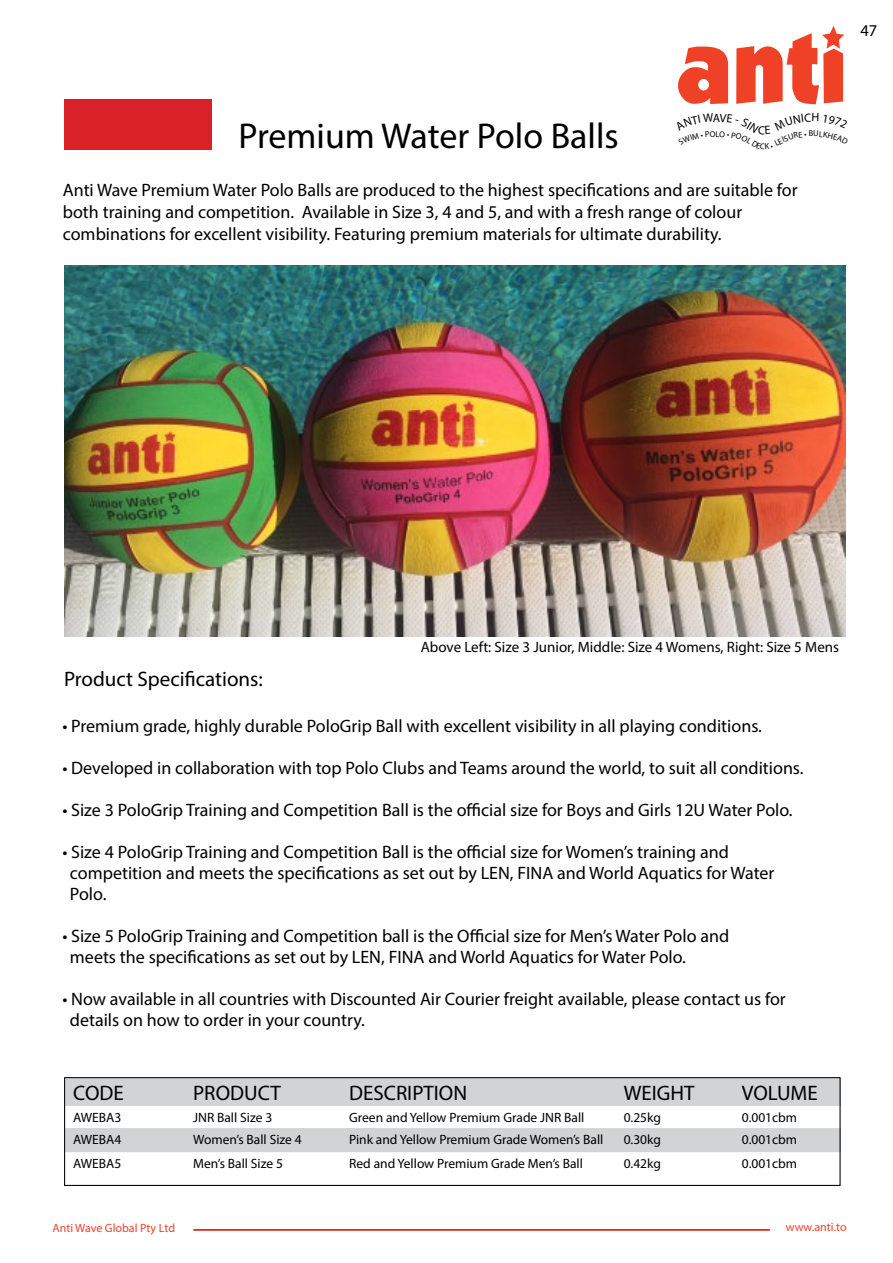
<style>
.page{position:relative;width:893px;height:1263px;background:#fff}
.page>*{position:absolute;margin:0;border:0;box-sizing:border-box;transform-origin:0 0}
.t1{font:36px "Myriad Pro";color:#000}
.t2{font:21px "Myriad Pro";color:#000}
.t3{font:18px/21px "Myriad Pro";color:#000}
.t4{font:16.5px "Myriad Pro";color:#000}
.t5{font:15px "Myriad Pro";color:#000}
.t6{font:13.5px "Myriad Pro";color:#000}
.t7{font:12px "Myriad Pro";color:#f04227}
</style>
<div class="page">
<svg style="left:678px;top:46px;width:51px;height:58px"></svg>
<svg style="left:736px;top:26px;width:108px;height:79px"></svg>
<hr style="left:193px;top:1229px;width:577px;height:2px;background:#d00">
<div style="left:64px;top:99px;width:147px;height:51px;background:#da2128"></div>
<svg style="left:66px;top:1079px;width:773px;height:73px;fill:#d1d3d4"></svg>
<div style="left:64px;top:1077px;width:777px;height:109px;border:1px solid #000"></div>
<img style="left:65px;top:266px;width:780px;height:370px">
<h1 class="t1" style="left:239px;top:114px;width:382px">Premium Water Polo Balls</h1>
<p class="t3" style="left:63px;top:179px;width:736px;line-height:21.6px">Anti Wave Premium Water Polo Balls are produced to the highest specifications and are suitable for both training and competition. Available in Size 3, 4 and 5, and with a fresh range of colour combinations for excellent visibility. Featuring premium materials for ultimate durability.</p>
<p class="t4" style="left:860px;top:20px;width:18px">47</p>
<p class="t2" style="left:64px;top:666px;width:200px">Product Specifications:</p>
<p class="t5" style="left:421px;top:638px;width:420px">Above Left: Size 3 Junior, Middle: Size 4 Womens, Right: Size 5 Mens</p>
<p class="t3" style="left:62px;top:715px;width:701px">• Premium grade, highly durable PoloGrip Ball with excellent visibility in all playing conditions.</p>
<p class="t3" style="left:62px;top:757px;width:743px">• Developed in collaboration with top Polo Clubs and Teams around the world, to suit all conditions.</p>
<p class="t3" style="left:62px;top:799px;width:732px">• Size 3 PoloGrip Training and Competition Ball is the official size for Boys and Girls 12U Water Polo.</p>
<p class="t3" style="left:70px;top:841px;width:706px;text-indent:-8px">• Size 4 PoloGrip Training and Competition Ball is the official size for Women’s training and competition and meets the specifications as set out by LEN, FINA and World Aquatics for Water<br>Polo.</p>
<p class="t3" style="left:70px;top:925px;width:661px;text-indent:-8px">• Size 5 PoloGrip Training and Competition ball is the Official size for Men’s Water Polo and meets the specifications as set out by LEN, FINA and World Aquatics for Water Polo.</p>
<p class="t3" style="left:70px;top:988px;width:717px;text-indent:-8px">• Now available in all countries with Discounted Air Courier freight available, please contact us for details on how to order in your country.</p>
<p class="t2" style="left:73px;top:1080px;width:52px">CODE</p>
<p class="t2" style="left:193px;top:1080px;width:89px">PRODUCT</p>
<p class="t2" style="left:349px;top:1080px;width:120px">DESCRIPTION</p>
<p class="t2" style="left:624px;top:1080px;width:72px">WEIGHT</p>
<p class="t2" style="left:742px;top:1080px;width:78px">VOLUME</p>
<p class="t6" style="left:73px;top:1109px;width:50px">AWEBA3</p>
<p class="t6" style="left:193px;top:1109px;width:81px">JNR Ball Size 3</p>
<p class="t6" style="left:349px;top:1109px;width:237px">Green and Yellow Premium Grade JNR Ball</p>
<p class="t6" style="left:624px;top:1109px;width:39px">0.25kg</p>
<p class="t6" style="left:742px;top:1109px;width:57px">0.001cbm</p>
<p class="t6" style="left:73px;top:1131px;width:50px">AWEBA4</p>
<p class="t6" style="left:193px;top:1131px;width:110px">Women’s Ball Size 4</p>
<p class="t6" style="left:349px;top:1131px;width:256px">Pink and Yellow Premium Grade Women’s Ball</p>
<p class="t6" style="left:624px;top:1131px;width:39px">0.30kg</p>
<p class="t6" style="left:742px;top:1131px;width:57px">0.001cbm</p>
<p class="t6" style="left:73px;top:1155px;width:50px">AWEBA5</p>
<p class="t6" style="left:193px;top:1155px;width:91px">Men’s Ball Size 5</p>
<p class="t6" style="left:349px;top:1155px;width:235px">Red and Yellow Premium Grade Men’s Ball</p>
<p class="t6" style="left:624px;top:1155px;width:39px">0.42kg</p>
<p class="t6" style="left:742px;top:1155px;width:57px">0.001cbm</p>
<p class="t7" style="left:52px;top:1221px;width:124px">Anti Wave Global Pty Ltd</p>
<p class="t7" style="left:786px;top:1220px;width:62px">www.anti.to</p>
</div>
